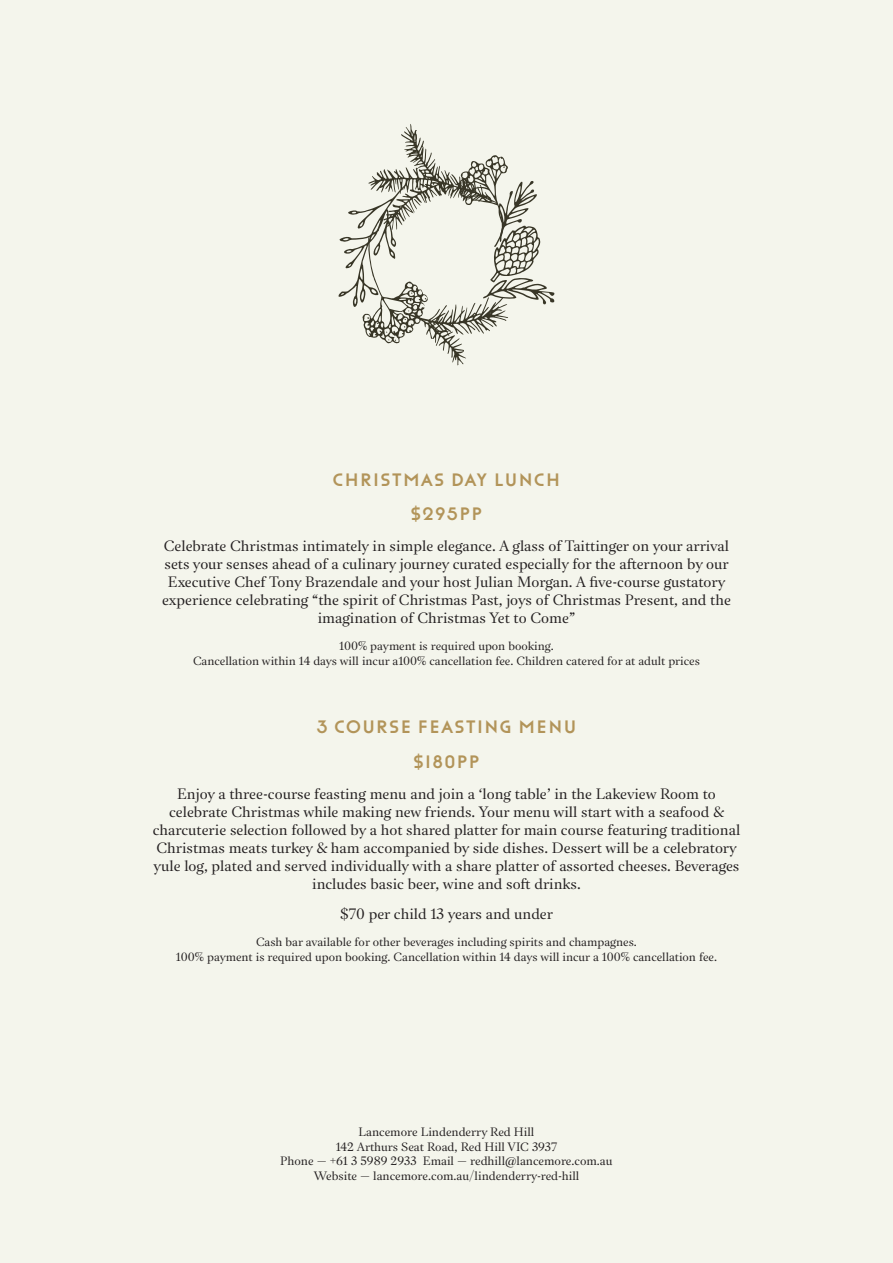
<style>
.page{position:relative;width:893px;height:1263px;background:#f4f5ec}
.page>*{position:absolute;margin:0;border:0;box-sizing:border-box;transform-origin:0 0}
.package_title{font:18px "Funkis Medelfet";color:#b29459}
.package_description{font:15px/18px "Afterall Serif";color:#231f20;text-align:center}
.t1{font:12.15px/14.5px "Afterall Serif";color:#231f20;text-align:center}
.t2{font:12px/14.4px "Afterall Serif";color:#231f20;text-align:center}
</style>
<div class="page">
<svg style="left:338px;top:124px;width:217px;height:241px"></svg>
<p class="package_title" style="left:332px;top:470px;width:230px">CHRISTMAS DAY LUNCH</p>
<p class="package_title" style="left:410px;top:504px;width:74px">$295PP</p>
<p class="package_description" style="left:162px;top:537px;width:570px">Celebrate Christmas intimately in simple elegance. A glass of Taittinger on your arrival sets your senses ahead of a culinary journey curated especially for the afternoon by our Executive Chef Tony Brazendale and your host Julian Morgan. A five-course gustatory experience celebrating “the spirit of Christmas Past, joys of Christmas Present, and the imagination of Christmas Yet to Come”</p>
<p class="t2" style="left:193px;top:639px;width:508px">100% payment is required upon booking.<br>Cancellation within 14 days will incur a100% cancellation fee. Children catered for at adult prices</p>
<p class="package_title" style="left:316px;top:717px;width:262px">3 COURSE FEASTING MENU</p>
<p class="package_title" style="left:413px;top:752px;width:68px">$180PP</p>
<p class="package_description" style="left:153px;top:784px;width:589px">Enjoy a three-course feasting menu and join a ‘long table’ in the Lakeview Room to celebrate Christmas while making new friends. Your menu will start with a seafood &amp; charcuterie selection followed by a hot shared platter for main course featuring traditional Christmas meats turkey &amp; ham accompanied by side dishes. Dessert will be a celebratory yule log, plated and served individually with a share platter of assorted cheeses. Beverages includes basic beer, wine and soft drinks.</p>
<p class="package_description" style="left:340px;top:905px;width:214px">$70 per child 13 years and under</p>
<p class="t2" style="left:176px;top:935px;width:543px">Cash bar available for other beverages including spirits and champagnes.<br>100% payment is required upon booking. Cancellation within 14 days will incur a 100% cancellation fee.</p>
<p class="t1" style="left:359px;top:1125px;width:177px">Lancemore Lindenderry Red Hill</p>
<p class="t1" style="left:336px;top:1139px;width:223px">142 Arthurs Seat Road, Red Hill VIC 3937</p>
<p class="t1" style="left:280px;top:1154px;width:334px">Phone — +61 3 5989 2933 Email — redhill@lancemore.com.au<br>Website — lancemore.com.au/lindenderry-red-hill</p>
</div>
